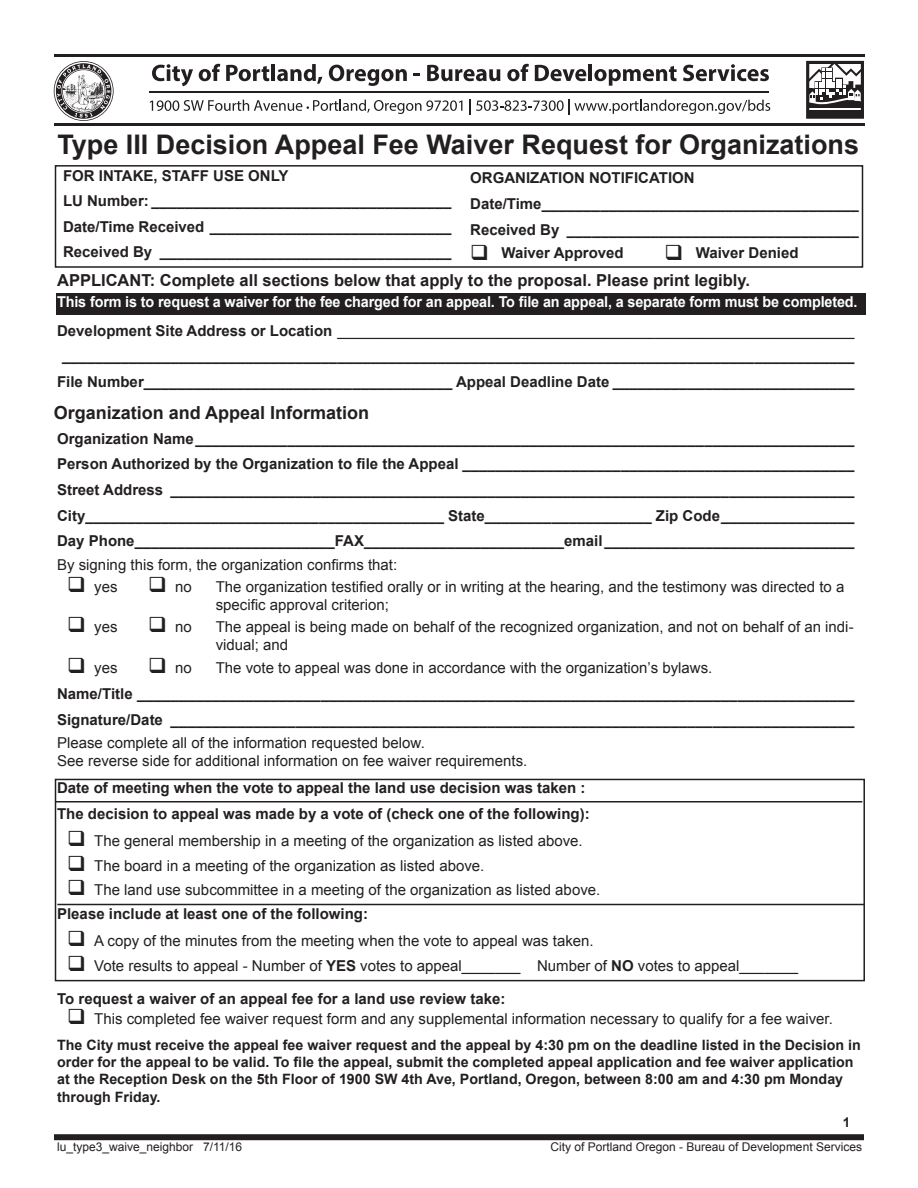
<style>
.page{position:relative;width:918px;height:1188px;background:#fff}
.page>*{position:absolute;margin:0;border:0;box-sizing:border-box;transform-origin:0 0}
.Headline{font:700 27px "Arial";color:#231f20}
.Subhead_2{font:700 18px "Arial";color:#231f20}
.fillin{font:700 16.5px "Arial";color:#231f20}
.check_2{font:15px/18px "Arial";color:#231f20}
.bline2{font:700 15px "Arial";color:#231f20}
.fillin-2{font:700 15px "Arial";color:#231f20}
.Body_text{font:700 15px "Arial";color:#231f20}
.bline{font:700 15px "Arial";color:#231f20}
.Body_text-2{font:15px/18px "Arial";color:#231f20}
.Body_text-3{font:700 15px "Arial";letter-spacing:-.01em;color:#fff;scale:.96 1}
.bline-2{font:15px "Arial";color:#231f20}
.Body_text-4{font:700 14.25px/17.4px "Arial";color:#231f20}
.Subhead_1{font:700 13.5px "Arial";color:#231f20}
.t1{font:12px "Arial";color:#231f20}
.s1{font-weight:700}
</style>
<div class="page">
<div style="left:54px;top:1134px;width:810px;height:6px;background:#231f20"></div>
<div style="left:56px;top:293px;width:809px;height:22px;background:#231f20"></div>
<div style="left:55px;top:165px;width:808px;height:103px;border:2px solid #231f20"></div>
<div style="left:55px;top:779px;width:810px;height:202px;border:2px solid #231f20"></div>
<hr style="left:56px;top:801px;width:806px;height:1px;background:#231f20">
<hr style="left:57px;top:904px;width:807px;height:1px;background:#231f20">
<svg style="left:806px;top:61px;width:58px;height:58px"></svg>
<hr style="left:54px;top:54px;width:810px;height:3px;background:#231f20">
<hr style="left:54px;top:123px;width:810px;height:3px;background:#231f20">
<svg style="left:54px;top:61px;width:60px;height:60px"></svg>
<svg style="left:152px;top:64px;width:41px;height:22px"></svg>
<svg style="left:199px;top:64px;width:21px;height:17px"></svg>
<svg style="left:226px;top:65px;width:43px;height:16px"></svg>
<hr style="left:271px;top:64px;width:4px;height:17px;background:#231f20">
<svg style="left:277px;top:64px;width:45px;height:20px"></svg>
<svg style="left:329px;top:65px;width:78px;height:21px"></svg>
<svg style="left:414px;top:74px;width:6px;height:2px"></svg>
<svg style="left:427px;top:65px;width:73px;height:16px"></svg>
<svg style="left:507px;top:64px;width:22px;height:17px"></svg>
<svg style="left:535px;top:65px;width:51px;height:16px"></svg>
<hr style="left:589px;top:64px;width:3px;height:17px;background:#231f20">
<svg style="left:594px;top:66px;width:83px;height:20px"></svg>
<svg style="left:683px;top:64px;width:86px;height:17px"></svg>
<svg style="left:150px;top:100px;width:312px;height:14px"></svg>
<svg style="left:470px;top:99px;width:300px;height:16px"></svg>
<hr style="left:149px;top:92px;width:620px;height:1px;background:#231f20">
<p class="Headline" style="left:57px;top:126px;width:803px">Type III Decision Appeal Fee Waiver Request for Organizations</p>
<p class="fillin-2" style="left:470px;top:168px;width:226px">ORGANIZATION NOTIFICATION</p>
<p class="fillin-2" style="left:470px;top:194px;width:390px">Date/Time______________________________________</p>
<p class="fillin-2" style="left:470px;top:219px;width:390px">Received By ___________________________________</p>
<p class="fillin-2" style="left:470px;top:243px;width:155px">❑ Waiver Approved</p>
<p class="fillin-2" style="left:665px;top:243px;width:136px">❑ Waiver Denied</p>
<p class="fillin-2" style="left:63px;top:165px;width:227px">FOR INTAKE, STAFF USE ONLY</p>
<p class="fillin-2" style="left:63px;top:191px;width:390px">LU Number: ____________________________________</p>
<p class="fillin-2" style="left:63px;top:217px;width:390px">Date/Time Received _____________________________</p>
<p class="fillin-2" style="left:63px;top:242px;width:390px">Received By ___________________________________</p>
<p class="fillin" style="left:57px;top:269px;width:694px">APPLICANT: Complete all sections below that apply to the proposal. Please print legibly.</p>
<p class="Body_text-3" style="left:57px;top:292px;width:835px">This form is to request a waiver for the fee charged for an appeal. To file an appeal, a separate form must be completed.</p>
<p class="bline-2" style="left:57px;top:321px;width:799px"><span class="s1">Development Site Address or Location</span> ______________________________________________________________</p>
<p class="bline" style="left:62px;top:346px;width:794px">_______________________________________________________________________________________________</p>
<p class="bline" style="left:57px;top:372px;width:799px">File Number_____________________________________ Appeal Deadline Date _____________________________</p>
<p class="Subhead_2" style="left:54px;top:401px;width:317px">Organization and Appeal Information</p>
<p class="bline2" style="left:57px;top:429px;width:799px">Organization Name_______________________________________________________________________________</p>
<p class="bline2" style="left:57px;top:454px;width:799px">Person Authorized by the Organization to file the Appeal _______________________________________________</p>
<p class="bline2" style="left:57px;top:480px;width:799px">Street Address __________________________________________________________________________________</p>
<p class="bline2" style="left:57px;top:505px;width:799px">City___________________________________________ State____________________ Zip Code________________</p>
<p class="bline2" style="left:57px;top:531px;width:799px">Day Phone________________________FAX________________________email______________________________</p>
<p class="Body_text-2" style="left:57px;top:555px;width:342px">By signing this form, the organization confirms that:</p>
<p class="check_2" style="left:67px;top:578px;width:52px">❑ yes</p>
<p class="check_2" style="left:148px;top:578px;width:45px">❑ no</p>
<p class="check_2" style="left:216px;top:578px;width:630px">The organization testified orally or in writing at the hearing, and the testimony was directed to a specific approval criterion;</p>
<p class="check_2" style="left:67px;top:618px;width:52px">❑ yes</p>
<p class="check_2" style="left:148px;top:618px;width:45px">❑ no</p>
<p class="check_2" style="left:216px;top:618px;width:639px">The appeal is being made on behalf of the recognized organization, and not on behalf of an indi&shy;vidual; and</p>
<p class="check_2" style="left:67px;top:659px;width:52px">❑ yes</p>
<p class="check_2" style="left:148px;top:659px;width:45px">❑ no</p>
<p class="check_2" style="left:216px;top:659px;width:498px">The vote to appeal was done in accordance with the organization’s bylaws.</p>
<p class="bline2" style="left:57px;top:684px;width:799px">Name/Title ______________________________________________________________________________________</p>
<p class="bline2" style="left:57px;top:710px;width:799px">Signature/Date __________________________________________________________________________________</p>
<p class="Body_text-2" style="left:57px;top:734px;width:472px">Please complete all of the information requested below.<br>See reverse side for additional information on fee waiver requirements.</p>
<p class="Body_text" style="left:57px;top:778px;width:530px">Date of meeting when the vote to appeal the land use decision was taken :</p>
<p class="Body_text" style="left:57px;top:804px;width:534px">The decision to appeal was made by a vote of (check one of the following):</p>
<p class="check_2" style="left:67px;top:832px;width:517px">❑ The general membership in a meeting of the organization as listed above.</p>
<p class="check_2" style="left:67px;top:856px;width:419px">❑ The board in a meeting of the organization as listed above.</p>
<p class="check_2" style="left:67px;top:881px;width:535px">❑ The land use subcommittee in a meeting of the organization as listed above.</p>
<p class="Body_text" style="left:57px;top:904px;width:312px">Please include at least one of the following:</p>
<p class="check_2" style="left:67px;top:932px;width:528px">❑ A copy of the minutes from the meeting when the vote to appeal was taken.</p>
<p class="check_2" style="left:67px;top:956px;width:732px">❑ Vote results to appeal - Number of <span class="s1">YES</span> votes to appeal_______ Number of <span class="s1">NO</span> votes to appeal_______</p>
<p class="Body_text" style="left:57px;top:989px;width:450px">To request a waiver of an appeal fee for a land use review take:</p>
<p class="check_2" style="left:67px;top:1010px;width:767px">❑ This completed fee waiver request form and any supplemental information necessary to qualify for a fee waiver.</p>
<p class="Body_text-4" style="left:57px;top:1037px;width:805px">The City must receive the appeal fee waiver request and the appeal by 4:30 pm on the deadline listed in the Decision in order for the appeal to be valid. To file the appeal, submit the completed appeal application and fee waiver application at the Reception Desk on the 5th Floor of 1900 SW 4th Ave, Portland, Oregon, between 8:00 am and 4:30 pm Monday through Friday.</p>
<p class="Subhead_1" style="left:843px;top:1113px;width:9px">1</p>
<p class="t1" style="left:57px;top:1139px;width:187px">lu_type3_waive_neighbor 7/11/16</p>
<p class="t1" style="left:551px;top:1139px;width:313px">City of Portland Oregon - Bureau of Development Services</p>
</div>
